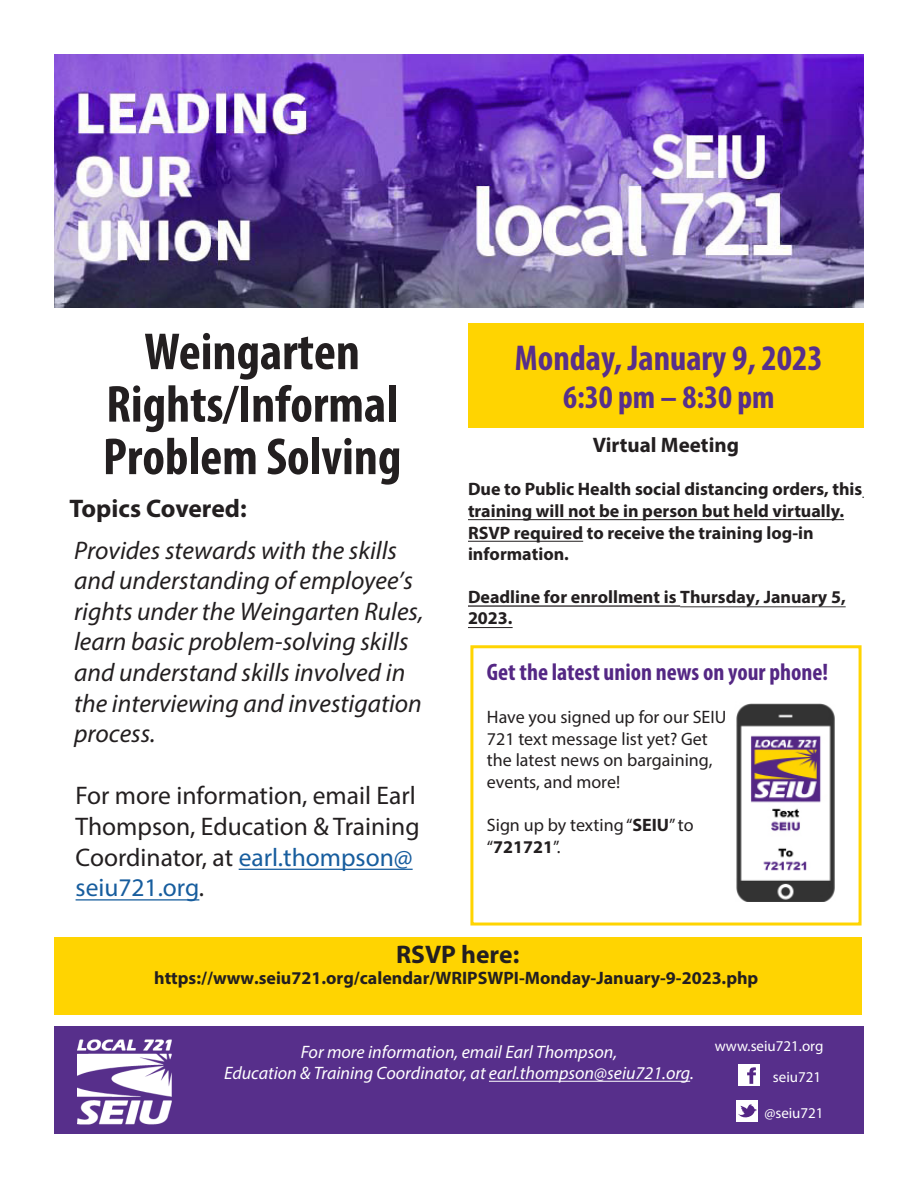
<style>
.page{position:relative;width:918px;height:1188px;background:#fff}
.page>*{position:absolute;margin:0;border:0;box-sizing:border-box;transform-origin:0 0}
.t1{font:700 condensed 52.5px/52.5px "Myriad Pro";color:#231f20;text-align:center}
.t2{font:700 condensed 36px "Myriad Pro";color:#572f8b}
.t3{font:700 condensed 33px "Myriad Pro";color:#572f8b}
.t4{font:italic 25.5px/30.6px "Myriad Pro";color:#231f20}
.t5{font:25.5px/30.6px "Myriad Pro";color:#231f20}
.t6{font:700 25.5px "Myriad Pro";color:#231f20}
.t7{font:700 condensed 24px "Myriad Pro";color:#542784}
.t8{font:700 21px "Myriad Pro";color:#231f20}
.t9{font:700 18px/21.6px "Myriad Pro";color:#231f20}
.t10{font:18px/21.6px "Myriad Pro";color:#231f20}
.t11{font:italic 18px/21.6px "Myriad Pro";color:#fff;text-align:center}
.t12{font:15px/31.5px "Myriad Pro";color:#fff;text-align:right}
.s1{color:#175d9e}
.s2{font-weight:700}
</style>
<div class="page">
<hr style="left:76px;top:899px;width:123px;height:2px;background:#175d9e">
<hr style="left:239px;top:869px;width:174px;height:1px;background:#175d9e">
<img style="left:54px;top:54px;width:810px;height:253px">
<div style="left:54px;top:1026px;width:810px;height:108px;background:#572f8b"></div>
<div style="left:738px;top:1064px;width:21px;height:22px;background:#fff"></div>
<svg style="left:747px;top:1067px;width:9px;height:17px"></svg>
<div style="left:737px;top:1100px;width:21px;height:22px;background:#fff"></div>
<svg style="left:738px;top:1104px;width:19px;height:14px"></svg>
<hr style="left:489px;top:1081px;width:201px;height:1px;background:#fff">
<img style="left:78px;top:1039px;width:93px;height:85px">
<hr style="left:468px;top:627px;width:45px;height:1px;background:#231f20">
<hr style="left:680px;top:606px;width:166px;height:2px;background:#231f20">
<hr style="left:468px;top:606px;width:212px;height:1px;background:#231f20">
<hr style="left:468px;top:541px;width:115px;height:1px;background:#231f20">
<hr style="left:468px;top:519px;width:376px;height:1px;background:#231f20">
<div style="left:468px;top:324px;width:396px;height:104px;background:#ffd401"></div>
<div style="left:470px;top:645px;width:392px;height:281px;border:3px solid #ffd401"></div>
<img style="left:736px;top:703px;width:99px;height:199px">
<div style="left:54px;top:937px;width:808px;height:78px;background:#ffd401"></div>
<h1 class="t1" style="left:103px;top:324px;width:300px">Weingarten<br>Rights/Informal<br>Problem Solving</h1>
<h3 class="t6" style="left:70px;top:491px;width:179px">Topics Covered:</h3>
<h3 class="t4" style="left:74px;top:534px;width:351px">Provides stewards with the skills and understanding of employee’s rights under the Weingarten Rules, learn basic problem-solving skills and understand skills involved in the interviewing and investigation process.</h3>
<h3 class="t5" style="left:76px;top:780px;width:346px">For more information, email Earl<br>Thompson, Education &amp; Training<br>Coordinator, at <span class="s1">earl.thompson@ seiu721.org</span>.</h3>
<h2 class="t2" style="left:515px;top:335px;width:309px">Monday, January 9, 2023</h2>
<h3 class="t3" style="left:563px;top:376px;width:213px">6:30 pm – 8:30 pm</h3>
<p class="t8" style="left:593px;top:431px;width:148px">Virtual Meeting</p>
<p class="t9" style="left:468px;top:478px;width:396px">Due to Public Health social distancing orders, this training will not be in person but held virtually.<br>RSVP required to receive the training log-in information.</p>
<p class="t9" style="left:468px;top:586px;width:379px;line-height:20.7px">Deadline for enrollment is Thursday, January 5,<br>2023.</p>
<h3 class="t7" style="left:487px;top:657px;width:343px">Get the latest union news on your phone!</h3>
<p class="t10" style="left:487px;top:706px;width:241px">Have you signed up for our SEIU<br>721 text message list yet? Get the latest news on bargaining, events, and more!</p>
<p class="t10" style="left:487px;top:814px;width:208px">Sign up by texting “<span class="s2">SEIU</span>” to “<span class="s2">721721</span>”.</p>
<h3 class="t6" style="left:396px;top:938px;width:125px">RSVP here:</h3>
<p class="t9" style="left:154px;top:967px;width:606px">https://www.seiu721.org/calendar/WRIPSWPI-Monday-January-9-2023.php</p>
<p class="t11" style="left:224px;top:1041px;width:471px">For more information, email Earl Thompson,<br>Education &amp; Training Coordinator, at earl.thompson@seiu721.org.</p>
<p class="t12" style="left:715px;top:1030px;width:110px">www.seiu721.org seiu721</p>
<p class="t12" style="left:765px;top:1097px;width:60px">@seiu721</p>
</div>
